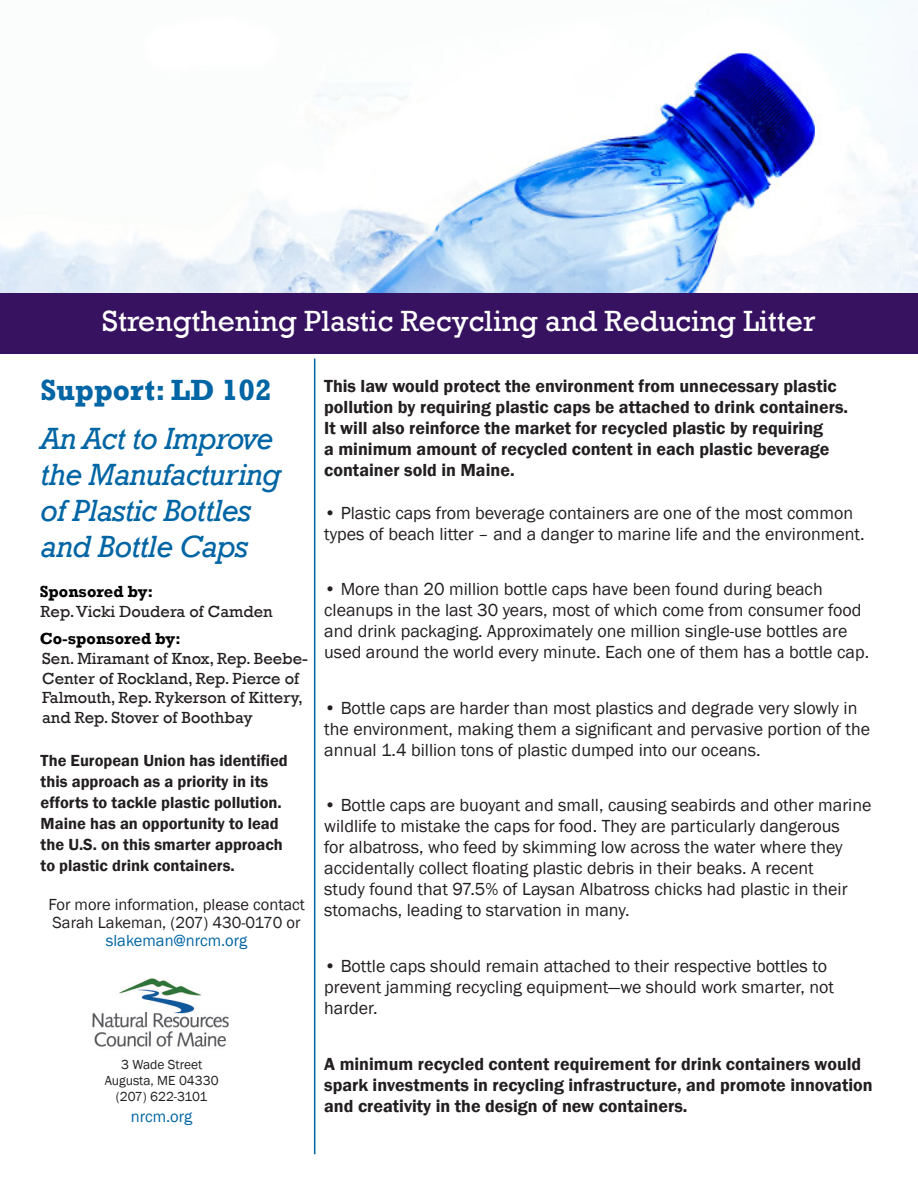
<style>
.page{position:relative;width:918px;height:1188px;background:#fff}
.page>*{position:absolute;margin:0;border:0;box-sizing:border-box;transform-origin:0 0}
.t1{font:italic 31.5px/36px "Rockwell";letter-spacing:-.02em;color:#0065a4}
.t2{font:30px "Rockwell";color:#fff}
.t3{font:700 30px "Rockwell";color:#0065a4}
.t4{font:18px/21px "Franklin Gothic";color:#231f20}
.t5{font:600 18px/21px "Franklin Gothic";color:#231f20}
.t6{font:600 16.5px/21px "Franklin Gothic";color:#231f20}
.t7{font:16.5px/19.8px "Rockwell";color:#231f20}
.t8{font:16.5px/18px "Franklin Gothic";color:#231f20;text-align:center}
.t9{font:700 16.5px "Rockwell";color:#000}
.t10{font:16.5px "Franklin Gothic";color:#0065a4}
.t11{font:13.5px "Franklin Gothic";color:#231f20}
.t12{font:13.5px "Franklin Gothic";letter-spacing:-.03em;color:#231f20}
.s1{color:#0065a4}
</style>
<div class="page">
<div style="left:0;top:293px;width:918px;height:60px;background:#371260"></div>
<img style="left:92px;top:978px;width:137px;height:69px">
<hr style="left:314px;top:359px;width:1px;height:795px;background:#0065a4">
<img style="left:0;top:0;width:918px;height:293px">
<p class="t2" style="left:102px;top:303px;width:715px">Strengthening Plastic Recycling and Reducing Litter</p>
<p class="t3" style="left:41px;top:371px;width:232px">Support: LD 102</p>
<p class="t1" style="left:41px;top:421px;width:242px">An Act to Improve the Manufacturing of Plastic Bottles and Bottle Caps</p>
<p class="t9" style="left:40px;top:581px;width:115px">Sponsored by:</p>
<p class="t7" style="left:41px;top:602px;width:233px">Rep. Vicki Doudera of Camden</p>
<p class="t9" style="left:40px;top:628px;width:143px">Co-sponsored by:</p>
<p class="t7" style="left:42px;top:649px;width:268px">Sen. Miramant of Knox, Rep. Beebe-Center of Rockland, Rep. Pierce of Falmouth, Rep. Rykerson of Kittery, and Rep. Stover of Boothbay</p>
<p class="t6" style="left:41px;top:750px;width:249px">The European Union has identified this approach as a priority in its efforts to tackle plastic pollution.<br>Maine has an opportunity to lead the U.S. on this smarter approach to plastic drink containers.</p>
<p class="t8" style="left:48px;top:896px;width:258px">For more information, please contact<br>Sarah Lakeman, (207) 430-0170 or <span class="s1">slakeman@nrcm.org</span></p>
<p class="t5" style="left:324px;top:376px;width:526px">This law would protect the environment from unnecessary plastic pollution by requiring plastic caps be attached to drink containers.<br>It will also reinforce the market for recycled plastic by requiring<br>a minimum amount of recycled content in each plastic beverage container sold in Maine.</p>
<p class="t4" style="left:324px;top:503px;width:542px">• Plastic caps from beverage containers are one of the most common types of beach litter – and a danger to marine life and the environment.</p>
<p class="t4" style="left:324px;top:579px;width:546px">• More than 20 million bottle caps have been found during beach cleanups in the last 30 years, most of which come from consumer food and drink packaging. Approximately one million single-use bottles are used around the world every minute. Each one of them has a bottle cap.</p>
<p class="t4" style="left:324px;top:698px;width:548px">• Bottle caps are harder than most plastics and degrade very slowly in the environment, making them a significant and pervasive portion of the annual 1.4 billion tons of plastic dumped into our oceans.</p>
<p class="t4" style="left:324px;top:795px;width:549px">• Bottle caps are buoyant and small, causing seabirds and other marine wildlife to mistake the caps for food. They are particularly dangerous<br>for albatross, who feed by skimming low across the water where they accidentally collect floating plastic debris in their beaks. A recent<br>study found that 97.5% of Laysan Albatross chicks had plastic in their stomachs, leading to starvation in many.</p>
<p class="t4" style="left:324px;top:956px;width:511px">• Bottle caps should remain attached to their respective bottles to prevent jamming recycling equipment—we should work smarter, not harder.</p>
<p class="t11" style="left:121px;top:1056px;width:83px">3 Wade Street</p>
<p class="t11" style="left:105px;top:1072px;width:115px">Augusta, ME 04330</p>
<p class="t12" style="left:116px;top:1088px;width:93px">(207) 622-3101</p>
<p class="t10" style="left:131px;top:1107px;width:63px">nrcm.org</p>
<p class="t5" style="left:324px;top:1053px;width:550px">A minimum recycled content requirement for drink containers would spark investments in recycling infrastructure, and promote innovation and creativity in the design of new containers.</p>
</div>
